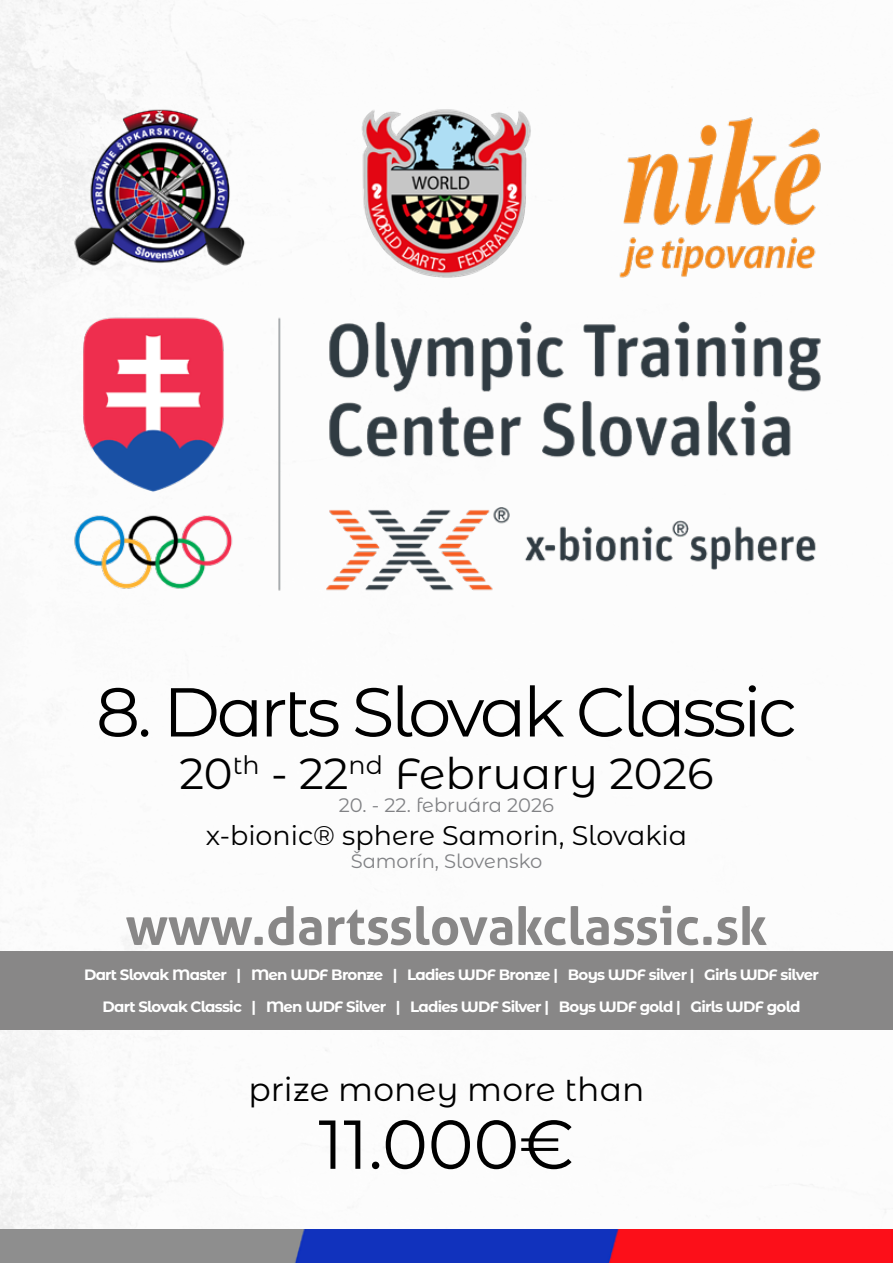
<style>
.page{position:relative;width:893px;height:1263px;background:#fff}
.page>*{position:absolute;margin:0;border:0;box-sizing:border-box;transform-origin:0 0}
.t1{font:69px "Montserrat Alternates";letter-spacing:-.05em;color:#000}
.t2{font:700 52.5px "Aller";color:#888787}
.t3{font:43.5px "Montserrat Alternates";color:#000}
.t4{font:33px "Montserrat Alternates";color:#000}
.t5{font:27px "Montserrat Alternates";color:#000}
.t6{font:19.5px "Montserrat Alternates";color:#818285}
.t7{font:700 15px/31.5px "Montserrat Alternates";letter-spacing:-.05em;color:#fff;text-align:center}
</style>
<div class="page">
<img style="left:0;top:1229px;width:893px;height:34px">
<img style="left:0;top:87px;width:893px;height:535px">
<div style="left:0;top:951px;width:893px;height:78px;background:#888787"></div>
<h1 class="t1" style="left:96px;top:665px;width:702px">8. Darts Slovak Classic</h1>
<h3 class="t3" style="left:179px;top:743px;width:536px">20<sup>th</sup> - 22<sup>nd</sup> February 2026</h3>
<h3 class="t6" style="left:339px;top:792px;width:217px">20. - 22. februára 2026</h3>
<h3 class="t5" style="left:206px;top:816px;width:483px">x-bionic® sphere Samorin, Slovakia</h3>
<h3 class="t6" style="left:351px;top:847px;width:193px">Šamorín, Slovensko</h3>
<h2 class="t2" style="left:126px;top:894px;width:643px">www.dartsslovakclassic.sk</h2>
<p class="t7" style="left:84px;top:958px;width:736px">Dart Slovak Master | Men WDF Bronze | Ladies WDF Bronze | Boys WDF silver | Girls WDF silver<br>Dart Slovak Classic | Men WDF Silver | Ladies WDF Silver | Boys WDF gold | Girls WDF gold</p>
<h3 class="t4" style="left:249px;top:1067px;width:397px">prize money more than</h3>
<h1 class="t1" style="left:318px;top:1097px;width:258px">11.000€</h1>
</div>
